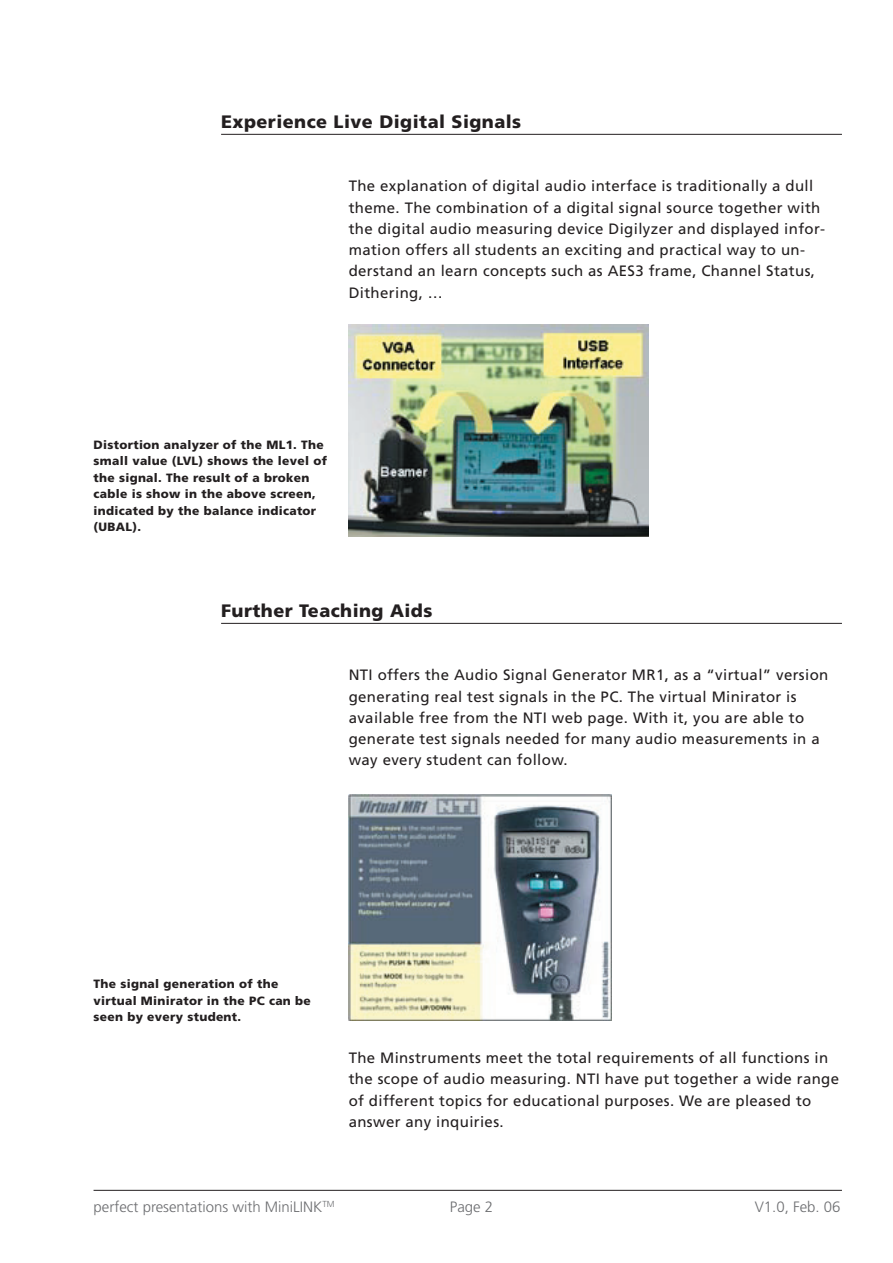
<style>
.page{position:relative;width:893px;height:1263px;background:#fff}
.page>*{position:absolute;margin:0;border:0;box-sizing:border-box;transform-origin:0 0}
._20_Überschrift{font:900 18px "Frutiger LT Std";letter-spacing:.025em;color:#231f20}
._10_Fliesstext_Stefan{font:15px/21.3px "Frutiger LT Std";letter-spacing:.025em;color:#231f20}
._51_Fusszeile{font:300 15px "Frutiger LT Std";color:#6c6d70}
.t1{font:900 12px/16.5px "Frutiger LT Std";letter-spacing:.025em;color:#231f20}
</style>
<div class="page">
<hr style="left:94px;top:1190px;width:748px;height:1px;background:#231f20">
<hr style="left:221px;top:134px;width:621px;height:1px;background:#231f20">
<hr style="left:221px;top:623px;width:621px;height:1px;background:#231f20">
<img style="left:349px;top:324px;width:300px;height:213px">
<img style="left:349px;top:794px;width:263px;height:226px">
<p class="_20_Überschrift" style="left:221px;top:110px;width:302px">Experience Live Digital Signals</p>
<p class="_10_Fliesstext_Stefan" style="left:349px;top:176px;width:478px">The explanation of digital audio interface is traditionally a dull theme. The combination of a digital signal source together with the digital audio measuring device Digilyzer and displayed infor&shy;mation offers all students an exciting and practical way to un&shy;derstand an learn concepts such as AES3 frame, Channel Status, Dithering, …</p>
<p class="t1" style="left:94px;top:436px;width:235px">Distortion analyzer of the ML1. The small value (LVL) shows the level of the signal. The result of a broken cable is show in the above screen, indicated by the balance indicator (UBAL).</p>
<p class="_20_Überschrift" style="left:221px;top:599px;width:213px">Further Teaching Aids</p>
<p class="_10_Fliesstext_Stefan" style="left:349px;top:665px;width:481px">NTI offers the Audio Signal Generator MR1, as a “virtual” version generating real test signals in the PC. The virtual Minirator is available free from the NTI web page. With it, you are able to generate test signals needed for many audio measurements in a way every student can follow.</p>
<p class="t1" style="left:94px;top:976px;width:219px">The signal generation of the virtual Minirator in the PC can be seen by every student.</p>
<p class="_10_Fliesstext_Stefan" style="left:349px;top:1047px;width:492px">The Minstruments meet the total requirements of all functions in the scope of audio measuring. NTI have put together a wide range of different topics for educational purposes. We are pleased to answer any inquiries.</p>
<p class="_51_Fusszeile" style="left:94px;top:1198px;width:243px">perfect presentations with MiniLINK<sup>TM</sup></p>
<p class="_51_Fusszeile" style="left:450px;top:1198px;width:45px">Page 2</p>
<p class="_51_Fusszeile" style="left:755px;top:1198px;width:87px">V1.0, Feb. 06</p>
</div>
